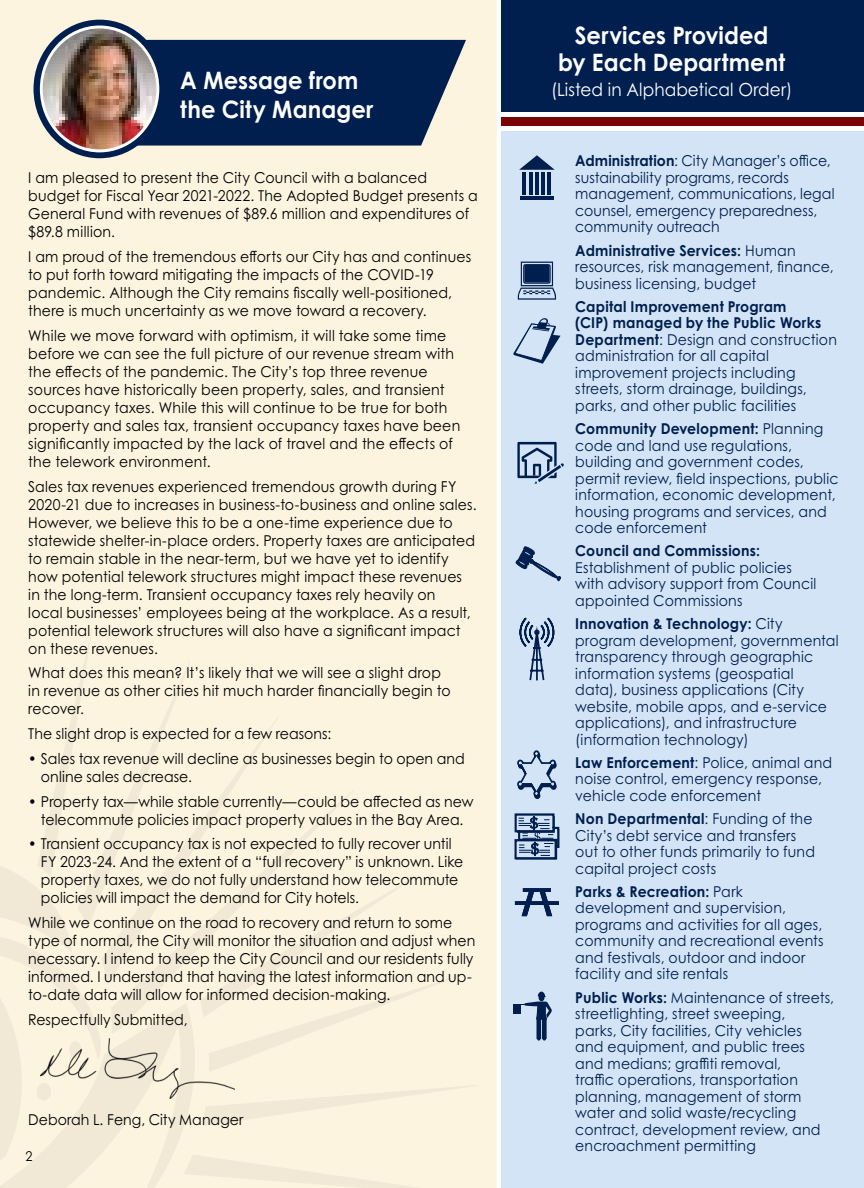
<style>
.page{position:relative;width:864px;height:1188px;background:#fff}
.page>*{position:absolute;margin:0;border:0;box-sizing:border-box;transform-origin:0 0}
._17_baag_header{font:700 24px/28.8px "Century Gothic Pro";letter-spacing:.005em;color:#fff;scale:.94 1}
._17_baag_header-2{font:18px "Century Gothic Pro";letter-spacing:.005em;color:#fff;scale:.94 1}
.bag_letter_text{font:15px/18px "Century Gothic Pro";letter-spacing:.01em;color:#000;scale:.94 1}
._17CityServTableSubh{font:15px/16.5px "Century Gothic Pro";letter-spacing:.01em;color:#001f4e;scale:.94 1}
.t1{font:13.5px "Century Gothic Pro";color:#000;scale:.94 1}
.s1{font-weight:700}
</style>
<div class="page">
<div style="left:0;top:0;width:497px;height:1188px;background:#fdf4e0"></div>
<div style="left:502px;top:0;width:362px;height:111px;background:#001f4e"></div>
<div style="left:502px;top:117px;width:362px;height:9px;background:#7a0306"></div>
<svg style="left:158px;top:40px;width:308px;height:106px;background:#132f59"></svg>
<div style="left:502px;top:132px;width:362px;height:1056px;background:#d3e4f6"></div>
<svg style="left:0;top:632px;width:477px;height:556px"></svg>
<div style="left:34px;top:20px;width:132px;height:138px;background:#001f4e;border-radius:50%"></div>
<img style="left:40px;top:1038px;width:195px;height:61px">
<img style="left:41px;top:27px;width:117px;height:124px">
<div style="left:40px;top:26px;width:119px;height:126px;border:3px solid #fff;border-radius:50%"></div>
<svg style="left:521px;top:992px;width:31px;height:49px"></svg>
<div style="left:514px;top:1004px;width:7px;height:10px;background:#001f4e"></div>
<svg style="left:515px;top:888px;width:44px;height:28px"></svg>
<svg style="left:519px;top:155px;width:36px;height:15px"></svg>
<hr style="left:520px;top:196px;width:34px;height:3px;background:#001f4e">
<hr style="left:523px;top:172px;width:3px;height:22px;background:#001f4e">
<hr style="left:529px;top:172px;width:3px;height:22px;background:#001f4e">
<hr style="left:535px;top:172px;width:3px;height:22px;background:#001f4e">
<hr style="left:542px;top:172px;width:3px;height:22px;background:#001f4e">
<hr style="left:548px;top:172px;width:3px;height:22px;background:#001f4e">
<svg style="left:513px;top:318px;width:48px;height:46px"></svg>
<svg style="left:519px;top:617px;width:36px;height:64px"></svg>
<svg style="left:518px;top:262px;width:38px;height:38px"></svg>
<svg style="left:515px;top:546px;width:46px;height:36px"></svg>
<svg style="left:517px;top:750px;width:40px;height:49px"></svg>
<svg style="left:514px;top:813px;width:46px;height:46px"></svg>
<svg style="left:517px;top:442px;width:47px;height:42px"></svg>
<p class="_17_baag_header" style="left:180px;top:66px;width:207px">A Message from the City Manager</p>
<p class="bag_letter_text" style="left:28px;top:169px;width:480px">I am pleased to present the City Council with a balanced budget for Fiscal Year 2021-2022. The Adopted Budget presents a General Fund with revenues of $89.6 million and expenditures of $89.8 million.</p>
<p class="bag_letter_text" style="left:28px;top:247px;width:473px">I am proud of the tremendous efforts our City has and continues to put forth toward mitigating the impacts of the COVID-19 pandemic. Although the City remains fiscally well-positioned, there is much uncertainty as we move toward a recovery.</p>
<p class="bag_letter_text" style="left:28px;top:326px;width:461px">While we move forward with optimism, it will take some time before we can see the full picture of our revenue stream with the effects of the pandemic. The City’s top three revenue sources have historically been property, sales, and transient occupancy taxes. While this will continue to be true for both property and sales tax, transient occupancy taxes have been significantly impacted by the lack of travel and the effects of the telework environment.</p>
<p class="bag_letter_text" style="left:28px;top:477px;width:479px">Sales tax revenues experienced tremendous growth during FY 2020-21 due to increases in business-to-business and online sales.<br>However, we believe this to be a one-time experience due to statewide shelter-in-place orders. Property taxes are anticipated to remain stable in the near-term, but we have yet to identify how potential telework structures might impact these revenues in the long-term. Transient occupancy taxes rely heavily on<br>local businesses’ employees being at the workplace. As a result, potential telework structures will also have a significant impact on these revenues.</p>
<p class="bag_letter_text" style="left:28px;top:664px;width:451px">What does this mean? It’s likely that we will see a slight drop in revenue as other cities hit much harder financially begin to recover.</p>
<p class="bag_letter_text" style="left:28px;top:725px;width:324px">The slight drop is expected for a few reasons:</p>
<p class="bag_letter_text" style="left:41px;top:749px;width:452px;text-indent:-13px">• Sales tax revenue will decline as businesses begin to open and online sales decrease.</p>
<p class="bag_letter_text" style="left:28px;top:792px;width:475px;text-align:center">• Property tax—while stable currently—could be affected as new telecommute policies impact property values in the Bay Area.</p>
<p class="bag_letter_text" style="left:41px;top:835px;width:451px;text-indent:-13px">• Transient occupancy tax is not expected to fully recover until FY 2023-24. And the extent of a “full recovery” is unknown. Like property taxes, we do not fully understand how telecommute policies will impact the demand for City hotels.</p>
<p class="bag_letter_text" style="left:28px;top:913px;width:477px">While we continue on the road to recovery and return to some type of normal, the City will monitor the situation and adjust when necessary. I intend to keep the City Council and our residents fully informed. I understand that having the latest information and up&shy;to-date data will allow for informed decision-making.</p>
<p class="bag_letter_text" style="left:28px;top:1010px;width:171px">Respectfully Submitted,</p>
<p class="bag_letter_text" style="left:28px;top:1111px;width:230px">Deborah L. Feng, City Manager</p>
<p class="t1" style="left:25px;top:1148px;width:9px">2</p>
<p class="_17_baag_header" style="left:558px;top:21px;width:243px;line-height:27px;text-align:center">Services Provided<br>by Each Department</p>
<p class="_17_baag_header-2" style="left:551px;top:78px;width:258px">(Listed in Alphabetical Order)</p>
<p class="_17CityServTableSubh" style="left:575px;top:152px;width:277px"><span class="s1">Administration</span>: City Manager’s office, sustainability programs, records management, communications, legal counsel, emergency preparedness, community outreach</p>
<p class="_17CityServTableSubh" style="left:575px;top:242px;width:276px"><span class="s1">Administrative Services:</span> Human resources, risk management, finance, business licensing, budget</p>
<p class="_17CityServTableSubh" style="left:575px;top:298px;width:280px"><span class="s1">Capital Improvement Program<br>(CIP) managed by the Public Works Department</span>: Design and construction administration for all capital improvement projects including streets, storm drainage, buildings, parks, and other public facilities</p>
<p class="_17CityServTableSubh" style="left:575px;top:420px;width:282px"><span class="s1">Community Development:</span> Planning code and land use regulations, building and government codes, permit review, field inspections, public information, economic development, housing programs and services, and code enforcement</p>
<p class="_17CityServTableSubh" style="left:575px;top:542px;width:258px"><span class="s1">Council and Commissions:<br></span>Establishment of public policies with advisory support from Council appointed Commissions</p>
<p class="_17CityServTableSubh" style="left:575px;top:615px;width:282px"><span class="s1">Innovation &amp; Technology:</span> City program development, governmental transparency through geographic information systems (geospatial data), business applications (City website, mobile apps, and e-service applications), and infrastructure (information technology)</p>
<p class="_17CityServTableSubh" style="left:575px;top:754px;width:275px"><span class="s1">Law Enforcement</span>: Police, animal and noise control, emergency response, vehicle code enforcement</p>
<p class="_17CityServTableSubh" style="left:575px;top:810px;width:257px"><span class="s1">Non Departmental</span>: Funding of the<br>City’s debt service and transfers out to other funds primarily to fund capital project costs</p>
<p class="_17CityServTableSubh" style="left:575px;top:883px;width:266px"><span class="s1">Parks &amp; Recreation:</span> Park development and supervision, programs and activities for all ages, community and recreational events and festivals, outdoor and indoor facility and site rentals</p>
<p class="_17CityServTableSubh" style="left:575px;top:989px;width:277px"><span class="s1">Public Works:</span> Maintenance of streets, streetlighting, street sweeping,<br>parks, City facilities, City vehicles<br>and equipment, and public trees and medians; graffiti removal,<br>traffic operations, transportation planning, management of storm water and solid waste/recycling contract, development review, and encroachment permitting</p>
</div>
